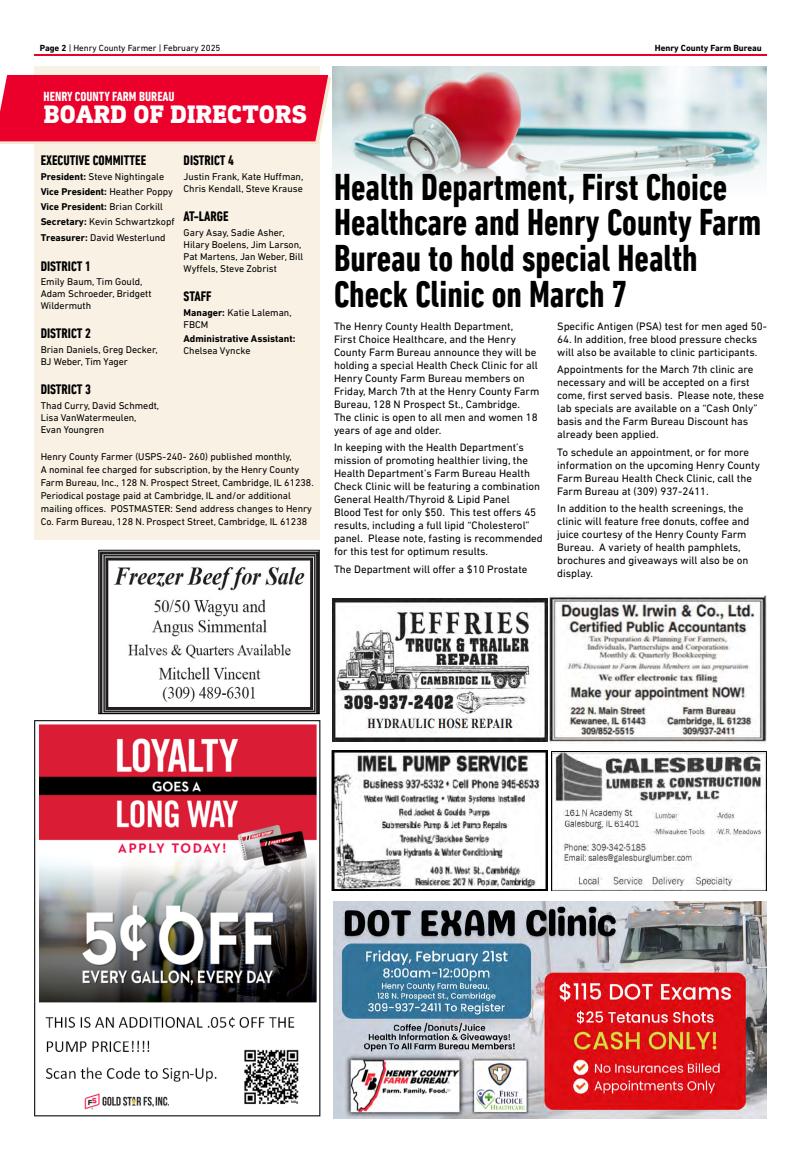
<style>
.page{position:relative;width:801px;height:1152px;background:#fff}
.page>*{position:absolute;margin:0;border:0;box-sizing:border-box;transform-origin:0 0}
.t1{font:700 condensed 38px/36px "DIN Next LT Pro";color:#000}
.t2{font:800 25.8px "DIN Next Slab Pro";letter-spacing:.01em;color:#fff}
.t3{font:700 condensed 14px "DIN Next LT Pro";color:#000}
.t4{font:700 condensed 13.4px "DIN Next LT Pro";color:#fff}
.t5{font:11px/13px "DIN Next LT Pro";color:#000}
.t6{font:10px/12px "DIN Next LT Pro";color:#000}
.t7{font:700 10px "DIN Next LT Pro";color:#000}
.t8{font:9px "DIN Next LT Pro";color:#000}
.t9{font:700 9px "DIN Next LT Pro";color:#000}
.s1{font-weight:700}
</style>
<div class="page">
<hr style="left:34px;top:54px;width:733px;height:2px;background:#ea002a">
<img style="left:332px;top:66px;width:435px;height:125px">
<div style="left:34px;top:66px;width:286px;height:474px;background:#f8f1e4"></div>
<svg style="left:0;top:77px;width:331px;height:67px"></svg>
<div style="left:0;top:75px;width:328px;height:66px;background:#ea002a"></div>
<img style="left:332px;top:598px;width:215px;height:144px">
<img style="left:334px;top:752px;width:212px;height:137px">
<div style="left:332px;top:750px;width:216px;height:141px;border:1px solid #000"></div>
<img style="left:552px;top:752px;width:215px;height:138px">
<img style="left:550px;top:595px;width:217px;height:149px">
<img style="left:100px;top:552px;width:218px;height:160px">
<div style="left:98px;top:550px;width:222px;height:164px;border:1px solid #000"></div>
<img style="left:34px;top:720px;width:287px;height:397px">
<img style="left:333px;top:901px;width:434px;height:217px">
<p class="t8" style="left:40px;top:43px;width:182px"><span class="s1">Page 2</span> | Henry County Farmer | February 2025</p>
<p class="t9" style="left:655px;top:43px;width:109px">Henry County Farm Bureau</p>
<p class="t4" style="left:44px;top:88px;width:132px">HENRY COUNTY FARM BUREAU</p>
<h2 class="t2" style="left:44px;top:99px;width:265px">BOARD OF DIRECTORS</h2>
<p class="t3" style="left:41px;top:153px;width:107px">EXECUTIVE COMMITTEE</p>
<p class="t6" style="left:41px;top:169px;width:135px;line-height:15px"><span class="s1">President:</span> Steve Nightingale<br><span class="s1">Vice President:</span> Heather Poppy<br><span class="s1">Vice President:</span> Brian Corkill<br><span class="s1">Secretary:</span> Kevin Schwartzkopf</p>
<p class="t6" style="left:41px;top:232px;width:126px"><span class="s1">Treasurer:</span> David Westerlund</p>
<p class="t3" style="left:41px;top:258px;width:52px">DISTRICT 1</p>
<p class="t6" style="left:41px;top:276px;width:112px">Emily Baum, Tim Gould,<br>Adam Schroeder, Bridgett<br>Wildermuth</p>
<p class="t3" style="left:41px;top:326px;width:52px">DISTRICT 2</p>
<p class="t6" style="left:41px;top:343px;width:119px">Brian Daniels, Greg Decker,<br>BJ Weber, Tim Yager</p>
<p class="t3" style="left:41px;top:382px;width:52px">DISTRICT 3</p>
<p class="t6" style="left:41px;top:399px;width:120px">Thad Curry, David Schmedt,<br>Lisa VanWatermeulen,<br>Evan Youngren</p>
<p class="t3" style="left:184px;top:153px;width:52px">DISTRICT 4</p>
<p class="t6" style="left:184px;top:170px;width:121px">Justin Frank, Kate Huffman,<br>Chris Kendall, Steve Krause</p>
<p class="t3" style="left:184px;top:209px;width:46px">AT-LARGE</p>
<p class="t6" style="left:184px;top:226px;width:121px">Gary Asay, Sadie Asher,<br>Hilary Boelens, Jim Larson,<br>Pat Martens, Jan Weber, Bill<br>Wyffels, Steve Zobrist</p>
<p class="t3" style="left:184px;top:288px;width:29px">STAFF</p>
<p class="t6" style="left:184px;top:306px;width:110px"><span class="s1">Manager:</span> Katie Laleman,<br>FBCM</p>
<p class="t7" style="left:184px;top:333px;width:113px">Administrative Assistant:</p>
<p class="t6" style="left:184px;top:345px;width:68px">Chelsea Vyncke</p>
<p class="t6" style="left:41px;top:450px;width:275px;line-height:13px">Henry County Farmer (USPS-240- 260) published monthly,<br>A nominal fee charged for subscription, by the Henry County Farm Bureau, Inc., 128 N. Prospect Street, Cambridge, IL 61238.<br>Periodical postage paid at Cambridge, IL and/or additional mailing offices. POSTMASTER: Send address changes to Henry Co. Farm Bureau, 128 N. Prospect Street, Cambridge, IL 61238</p>
<h1 class="t1" style="left:334px;top:169px;width:429px">Health Department, First Choice<br>Healthcare and Henry County Farm<br>Bureau to hold special Health<br>Check Clinic on March 7</h1>
<p class="t5" style="left:334px;top:319px;width:207px">The Henry County Health Department,<br>First Choice Healthcare, and the Henry County Farm Bureau announce they will be holding a special Health Check Clinic for all Henry County Farm Bureau members on Friday, March 7th at the Henry County Farm Bureau, 128 N Prospect St., Cambridge.<br>The clinic is open to all men and women 18 years of age and older.</p>
<p class="t5" style="left:334px;top:441px;width:210px">In keeping with the Health Department’s mission of promoting healthier living, the Health Department’s Farm Bureau Health Check Clinic will be featuring a combination General Health/Thyroid &amp; Lipid Panel<br>Blood Test for only $50. This test offers 45 results, including a full lipid “Cholesterol” panel. Please note, fasting is recommended for this test for optimum results.</p>
<p class="t5" style="left:334px;top:562px;width:195px">The Department will offer a $10 Prostate</p>
<p class="t5" style="left:557px;top:319px;width:211px">Specific Antigen (PSA) test for men aged 50-</p>
<p class="t5" style="left:557px;top:332px;width:202px">64. In addition, free blood pressure checks will also be available to clinic participants.</p>
<p class="t5" style="left:557px;top:363px;width:209px">Appointments for the March 7th clinic are necessary and will be accepted on a first come, first served basis. Please note, these lab specials are available on a “Cash Only” basis and the Farm Bureau Discount has already been applied.</p>
<p class="t5" style="left:557px;top:445px;width:204px">To schedule an appointment, or for more information on the upcoming Henry County Farm Bureau Health Check Clinic, call the Farm Bureau at (309) 937-2411.</p>
<p class="t5" style="left:557px;top:502px;width:194px">In addition to the health screenings, the clinic will feature free donuts, coffee and juice courtesy of the Henry County Farm Bureau. A variety of health pamphlets, brochures and giveaways will also be on display.</p>
</div>
